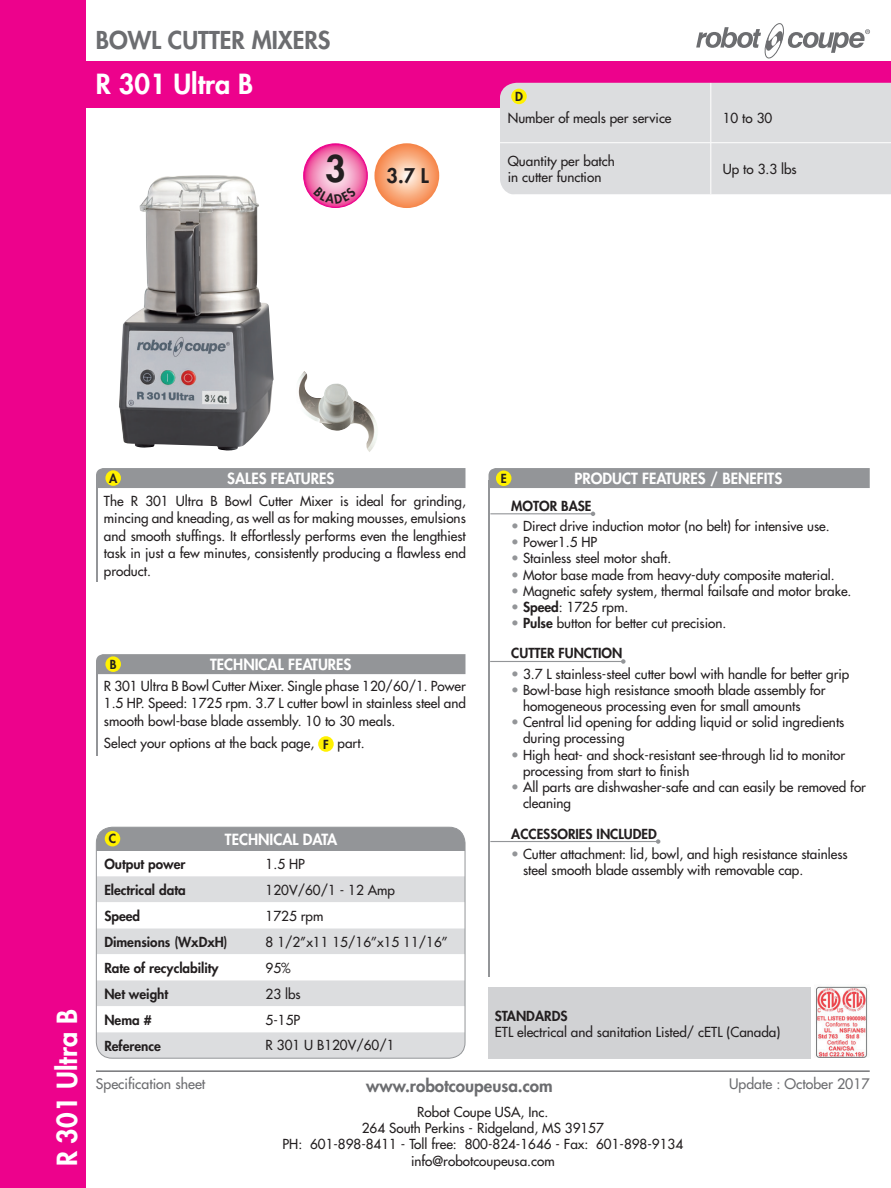
<style>
.page{position:relative;width:891px;height:1188px;background:#fff}
.page>*{position:absolute;margin:0;border:0;box-sizing:border-box;transform-origin:0 0}
.t1{font:800 27px "Futura";color:#fff}
.t2{font:800 24px "Futura";color:#6c6d70}
.t3{font:800 19.65px "Futura";color:#231f20}
.t4{font:800 16.95px "Futura";color:#6c6d70}
.t5{font:800 15px "Futura";color:#fff}
.t6{font:14.1px "Futura";color:#6c6d70}
.t7{font:13.5px/16.2px "Futura";color:#231f20}
.t8{font:800 13.5px "Futura";color:#231f20}
.t9{font:800 12.15px "Futura";color:#231f20}
.s1{font-size:35.85px}
.s2{color:#939598}
.s3{font-weight:800}
.s4{font-weight:800;font-size:12.15px}
</style>
<div class="page">
<img style="left:298px;top:371px;width:79px;height:81px">
<svg style="left:374px;top:143px;width:65px;height:65px;background:#f8ab7e"></svg>
<svg style="left:304px;top:144px;width:63px;height:63px;background:#f286ba"></svg>
<div style="left:303px;top:143px;width:65px;height:65px;border:1px solid #ed028c;border-radius:50%"></div>
<div style="left:0;top:0;width:85px;height:1188px;background:#ed028c"></div>
<div style="left:63px;top:61px;width:828px;height:46px;background:#ed028c"></div>
<svg style="left:696px;top:23px;width:174px;height:35px"></svg>
<div style="left:500px;top:83px;width:391px;height:111px;background:#dcdddf"></div>
<hr style="left:711px;top:83px;width:1px;height:60px;background:#fff">
<hr style="left:500px;top:142px;width:211px;height:1px;background:#fff">
<hr style="left:711px;top:142px;width:180px;height:1px;background:#fff">
<hr style="left:711px;top:143px;width:1px;height:51px;background:#fff">
<div style="left:511px;top:89px;width:16px;height:15px;background:#fff101;border-radius:50%"></div>
<div style="left:96px;top:827px;width:369px;height:23px;background:#939598"></div>
<div style="left:96px;top:876px;width:369px;height:182px;background:#dcdddf"></div>
<svg style="left:98px;top:902px;width:365px;height:130px"></svg>
<div style="left:96px;top:827px;width:369px;height:232px;border:1px solid #939598;border-radius:16px"></div>
<div style="left:105px;top:831px;width:15px;height:15px;background:#fff101;border-radius:50%"></div>
<hr style="left:488px;top:480px;width:2px;height:497px;background:#939598">
<hr style="left:96px;top:477px;width:2px;height:105px;background:#939598">
<hr style="left:96px;top:662px;width:2px;height:94px;background:#939598">
<div style="left:318px;top:736px;width:16px;height:16px;background:#fff101;border-radius:50%"></div>
<div style="left:489px;top:468px;width:381px;height:20px;background:#939598"></div>
<div style="left:96px;top:468px;width:369px;height:20px;background:#939598"></div>
<div style="left:96px;top:654px;width:369px;height:20px;background:#939598"></div>
<hr style="left:490px;top:513px;width:103px;height:1px;background:#939598">
<svg style="left:591px;top:512px;width:4px;height:4px"></svg>
<hr style="left:490px;top:661px;width:133px;height:1px;background:#939598">
<svg style="left:621px;top:659px;width:5px;height:5px"></svg>
<hr style="left:490px;top:841px;width:168px;height:1px;background:#939598">
<svg style="left:656px;top:839px;width:4px;height:5px"></svg>
<div style="left:105px;top:470px;width:16px;height:16px;background:#fff101;border-radius:50%"></div>
<div style="left:105px;top:656px;width:16px;height:16px;background:#fff101;border-radius:50%"></div>
<div style="left:496px;top:471px;width:15px;height:15px;background:#fff101;border-radius:50%"></div>
<img style="left:119px;top:175px;width:155px;height:276px">
<hr style="left:96px;top:1070px;width:774px;height:2px;background:#6c6d70">
<div style="left:488px;top:987px;width:323px;height:72px;background:#d1d2d4"></div>
<img style="left:816px;top:986px;width:52px;height:72px">
<svg style="left:313px;top:186px;width:44px;height:18px"></svg>
<h2 class="t2" style="left:96px;top:25px;width:236px">BOWL CUTTER MIXERS</h2>
<h1 class="t1" style="left:96px;top:67px;width:159px">R 301 Ultra B</h1>
<h3 class="t3" style="left:325px;top:164px;width:105px"><span class="s1">3</span> 3.7 L</h3>
<p class="t9" style="left:515px;top:89px;width:9px">D</p>
<p class="t7" style="left:508px;top:110px;width:165px">Number of meals per service</p>
<p class="t7" style="left:723px;top:110px;width:51px">10 to 30</p>
<p class="t7" style="left:508px;top:153px;width:109px">Quantity per batch in cutter function</p>
<p class="t7" style="left:723px;top:161px;width:75px">Up to 3.3 lbs</p>
<h1 class="t1" style="left:50px;top:1166px;width:159px;rotate:-90deg">R 301 Ultra B</h1>
<p class="t9" style="left:109px;top:470px;width:10px">A</p>
<p class="t5" style="left:227px;top:469px;width:109px">SALES FEATURES</p>
<p class="t5" style="left:575px;top:469px;width:209px">PRODUCT FEATURES / BENEFITS</p>
<p class="t9" style="left:501px;top:471px;width:7px">E</p>
<p class="t7" style="left:104px;top:492px;width:364px;line-height:17.7px;text-align:justify">The R 301 Ultra B Bowl Cutter Mixer is ideal for grinding, mincing and kneading, as well as for making mousses, emulsions and smooth stuffings. It effortlessly performs even the lengthiest task in just a few minutes, consistently producing a flawless end product.</p>
<p class="t8" style="left:511px;top:497px;width:82px">MOTOR BASE</p>
<p class="t7" style="left:511px;top:518px;width:320px"><span class="s2">•</span> Direct drive induction motor (no belt) for intensive use.</p>
<p class="t7" style="left:511px;top:534px;width:87px"><span class="s2">•</span> Power1.5 HP</p>
<p class="t7" style="left:511px;top:550px;width:161px"><span class="s2">•</span> Stainless steel motor shaft.</p>
<p class="t7" style="left:511px;top:567px;width:325px"><span class="s2">•</span> Motor base made from heavy-duty composite material.</p>
<p class="t7" style="left:511px;top:583px;width:342px"><span class="s2">•</span> Magnetic safety system, thermal failsafe and motor brake.</p>
<p class="t7" style="left:511px;top:599px;width:119px"><span class="s2">•</span> <span class="s3">Speed</span>: 1725 rpm.</p>
<p class="t7" style="left:511px;top:615px;width:217px"><span class="s2">•</span> <span class="s3">Pulse</span> button for better cut precision.</p>
<p class="t8" style="left:511px;top:645px;width:113px">CUTTER FUNCTION</p>
<p class="t7" style="left:511px;top:666px;width:340px"><span class="s2">•</span> 3.7 L stainless-steel cutter bowl with handle for better grip</p>
<p class="t7" style="left:523px;top:682px;width:304px;text-indent:-12px"><span class="s2">•</span> Bowl-base high resistance smooth blade assembly for homogeneous processing even for small amounts</p>
<p class="t7" style="left:523px;top:714px;width:323px;text-indent:-12px"><span class="s2">•</span> Central lid opening for adding liquid or solid ingredients during processing</p>
<p class="t7" style="left:523px;top:747px;width:324px;text-indent:-12px"><span class="s2">•</span> High heat- and shock-resistant see-through lid to monitor processing from start to finish</p>
<p class="t7" style="left:523px;top:779px;width:345px;text-indent:-12px"><span class="s2">•</span> All parts are dishwasher-safe and can easily be removed for cleaning</p>
<p class="t8" style="left:511px;top:825px;width:147px">ACCESSORIES INCLUDED</p>
<p class="t7" style="left:523px;top:846px;width:326px;text-indent:-12px"><span class="s2">•</span> Cutter attachment: lid, bowl, and high resistance stainless steel smooth blade assembly with removable cap.</p>
<p class="t5" style="left:210px;top:655px;width:143px">TECHNICAL FEATURES</p>
<p class="t9" style="left:110px;top:657px;width:8px">B</p>
<p class="t7" style="left:104px;top:677px;width:363px;line-height:17.7px;text-align:justify">R 301 Ultra B Bowl Cutter Mixer. Single phase 120/60/1. Power 1.5 HP. Speed: 1725 rpm. 3.7 L cutter bowl in stainless steel and smooth bowl-base blade assembly. 10 to 30 meals.</p>
<p class="t7" style="left:104px;top:735px;width:262px">Select your options at the back page, <span class="s4">F</span> part.</p>
<p class="t5" style="left:225px;top:830px;width:114px">TECHNICAL DATA</p>
<p class="t9" style="left:109px;top:831px;width:9px">C</p>
<p class="t8" style="left:104px;top:855px;width:83px">Output power</p>
<p class="t7" style="left:266px;top:856px;width:41px">1.5 HP</p>
<p class="t8" style="left:104px;top:881px;width:83px">Electrical data</p>
<p class="t7" style="left:266px;top:882px;width:131px">120V/60/1 - 12 Amp</p>
<p class="t8" style="left:104px;top:907px;width:37px">Speed</p>
<p class="t7" style="left:266px;top:908px;width:59px">1725 rpm</p>
<p class="t8" style="left:104px;top:933px;width:125px">Dimensions (WxDxH)</p>
<p class="t7" style="left:266px;top:934px;width:184px">8 1/2’’x11 15/16’’x15 11/16’’</p>
<p class="t8" style="left:104px;top:959px;width:116px">Rate of recyclability</p>
<p class="t7" style="left:266px;top:960px;width:27px">95%</p>
<p class="t8" style="left:104px;top:985px;width:65px">Net weight</p>
<p class="t7" style="left:266px;top:986px;width:37px">23 lbs</p>
<p class="t8" style="left:104px;top:1011px;width:49px">Nema #</p>
<p class="t7" style="left:266px;top:1012px;width:36px">5-15P</p>
<p class="t8" style="left:104px;top:1037px;width:58px">Reference</p>
<p class="t7" style="left:266px;top:1037px;width:131px">R 301 U B120V/60/1</p>
<p class="t8" style="left:495px;top:1008px;width:74px">STANDARDS</p>
<p class="t7" style="left:495px;top:1024px;width:287px">ETL electrical and sanitation Listed/ cETL (Canada)</p>
<p class="t4" style="left:366px;top:1075px;width:188px">www.robotcoupeusa.com</p>
<p class="t7" style="left:283px;top:1104px;width:402px;text-align:center">Robot Coupe USA, Inc.<br>264 South Perkins - Ridgeland, MS 39157<br>PH: 601-898-8411 - Toll free: 800-824-1646 - Fax: 601-898-9134 info@robotcoupeusa.com</p>
<p class="t6" style="left:96px;top:1075px;width:111px">Specification sheet</p>
<p class="t6" style="left:729px;top:1075px;width:142px">Update : October 2017</p>
</div>
